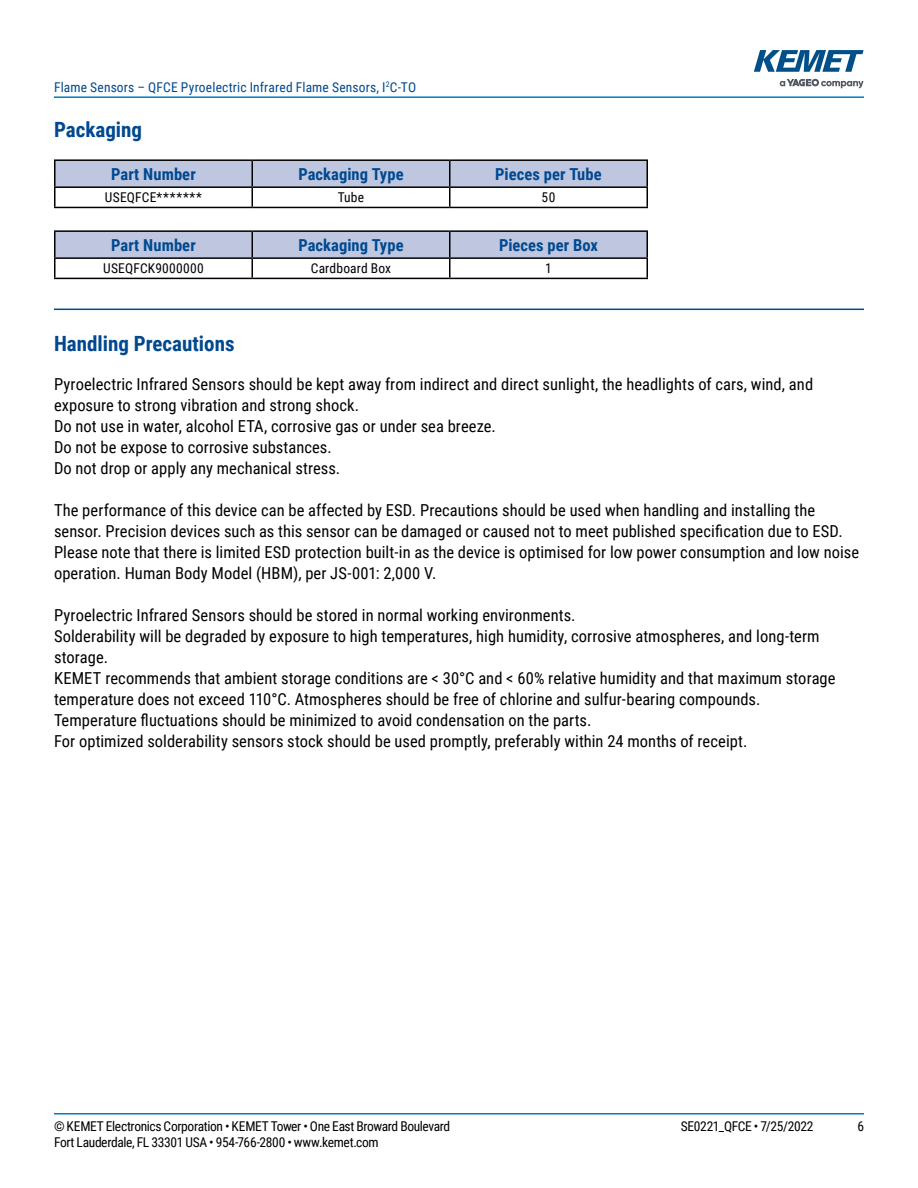
<style>
.page{position:relative;width:918px;height:1188px;background:#fff}
.page>*{position:absolute;margin:0;border:0;box-sizing:border-box;transform-origin:0 0}
.t1{font:700 21px "Roboto Condensed";color:#004990}
.t2{font:16.5px/21px "Roboto Condensed";letter-spacing:.005em;color:#000}
.t3{font:700 16.5px "Roboto Condensed";letter-spacing:.005em;color:#004990}
.t4{font:13.5px "Roboto Condensed";letter-spacing:-.025em;color:#000}
.t5{font:13.5px "Roboto Condensed";letter-spacing:.015em;color:#004990}
.t6{font:13.5px "Roboto Condensed";letter-spacing:.015em;color:#000}
.t7{font:13.5px "Roboto Condensed";letter-spacing:.02em;color:#000}
</style>
<div class="page">
<hr style="left:54px;top:1113px;width:810px;height:2px;background:#007cc2">
<hr style="left:54px;top:96px;width:810px;height:2px;background:#007cc2">
<svg style="left:780px;top:79px;width:84px;height:9px"></svg>
<svg style="left:754px;top:50px;width:110px;height:22px"></svg>
<hr style="left:54px;top:309px;width:810px;height:1px;background:#004990">
<hr style="left:54px;top:159px;width:198px;height:2px;background:#000">
<hr style="left:252px;top:159px;width:198px;height:2px;background:#000">
<hr style="left:450px;top:159px;width:198px;height:2px;background:#000">
<svg style="left:54px;top:160px;width:594px;height:47px"></svg>
<hr style="left:54px;top:207px;width:198px;height:1px;background:#000">
<hr style="left:252px;top:207px;width:198px;height:1px;background:#000">
<hr style="left:450px;top:207px;width:198px;height:1px;background:#000">
<hr style="left:54px;top:230px;width:198px;height:2px;background:#000">
<hr style="left:252px;top:230px;width:198px;height:2px;background:#000">
<hr style="left:450px;top:230px;width:198px;height:2px;background:#000">
<svg style="left:54px;top:231px;width:594px;height:47px"></svg>
<hr style="left:54px;top:278px;width:198px;height:1px;background:#000">
<hr style="left:252px;top:278px;width:198px;height:1px;background:#000">
<hr style="left:450px;top:278px;width:198px;height:1px;background:#000">
<p class="t5" style="left:54px;top:82px;width:364px">Flame Sensors – QFCE Pyroelectric Infrared Flame Sensors, I<sup>2</sup>C-TO</p>
<p class="t1" style="left:54px;top:115px;width:90px">Packaging</p>
<p class="t3" style="left:111px;top:162px;width:86px">Part Number</p>
<p class="t3" style="left:298px;top:162px;width:107px">Packaging Type</p>
<p class="t3" style="left:495px;top:162px;width:108px">Pieces per Tube</p>
<p class="t6" style="left:105px;top:192px;width:99px">USEQFCE*******</p>
<p class="t4" style="left:338px;top:188px;width:28px">Tube</p>
<p class="t4" style="left:542px;top:192px;width:15px">50</p>
<p class="t3" style="left:111px;top:233px;width:86px">Part Number</p>
<p class="t3" style="left:298px;top:233px;width:107px">Packaging Type</p>
<p class="t3" style="left:499px;top:233px;width:100px">Pieces per Box</p>
<p class="t7" style="left:103px;top:263px;width:102px">USEQFCK9000000</p>
<p class="t6" style="left:311px;top:259px;width:82px">Cardboard Box</p>
<p class="t4" style="left:545px;top:263px;width:8px">1</p>
<p class="t1" style="left:54px;top:328px;width:182px">Handling Precautions</p>
<p class="t2" style="left:54px;top:373px;width:761px">Pyroelectric Infrared Sensors should be kept away from indirect and direct sunlight, the headlights of cars, wind, and exposure to strong vibration and strong shock.<br>Do not use in water, alcohol ETA, corrosive gas or under sea breeze.<br>Do not be expose to corrosive substances.<br>Do not drop or apply any mechanical stress.</p>
<p class="t2" style="left:54px;top:499px;width:807px">The performance of this device can be affected by ESD. Precautions should be used when handling and installing the sensor. Precision devices such as this sensor can be damaged or caused not to meet published speci昀椀cation due to ESD.<br>Please note that there is limited ESD protection built-in as the device is optimised for low power consumption and low noise operation. Human Body Model (HBM), per JS-001: 2,000 V.</p>
<p class="t2" style="left:54px;top:604px;width:783px">Pyroelectric Infrared Sensors should be stored in normal working environments.<br>Solderability will be degraded by exposure to high temperatures, high humidity, corrosive atmospheres, and long-term storage.<br>KEMET recommends that ambient storage conditions are &lt; 30°C and &lt; 60% relative humidity and that maximum storage temperature does not exceed 110°C. Atmospheres should be free of chlorine and sulfur-bearing compounds.<br>Temperature 昀氀uctuations should be minimized to avoid condensation on the parts.<br>For optimized solderability sensors stock should be used promptly, preferably within 24 months of receipt.</p>
<p class="t4" style="left:54px;top:1121px;width:398px">© KEMET Electronics Corporation • KEMET Tower • One East Broward Boulevard</p>
<p class="t4" style="left:681px;top:1121px;width:134px">SE0221_QFCE • 7/25/2022</p>
<p class="t4" style="left:857px;top:1121px;width:8px">6</p>
<p class="t4" style="left:54px;top:1137px;width:326px">Fort Lauderdale, FL 33301 USA • 954-766-2800 • www.kemet.com</p>
</div>
